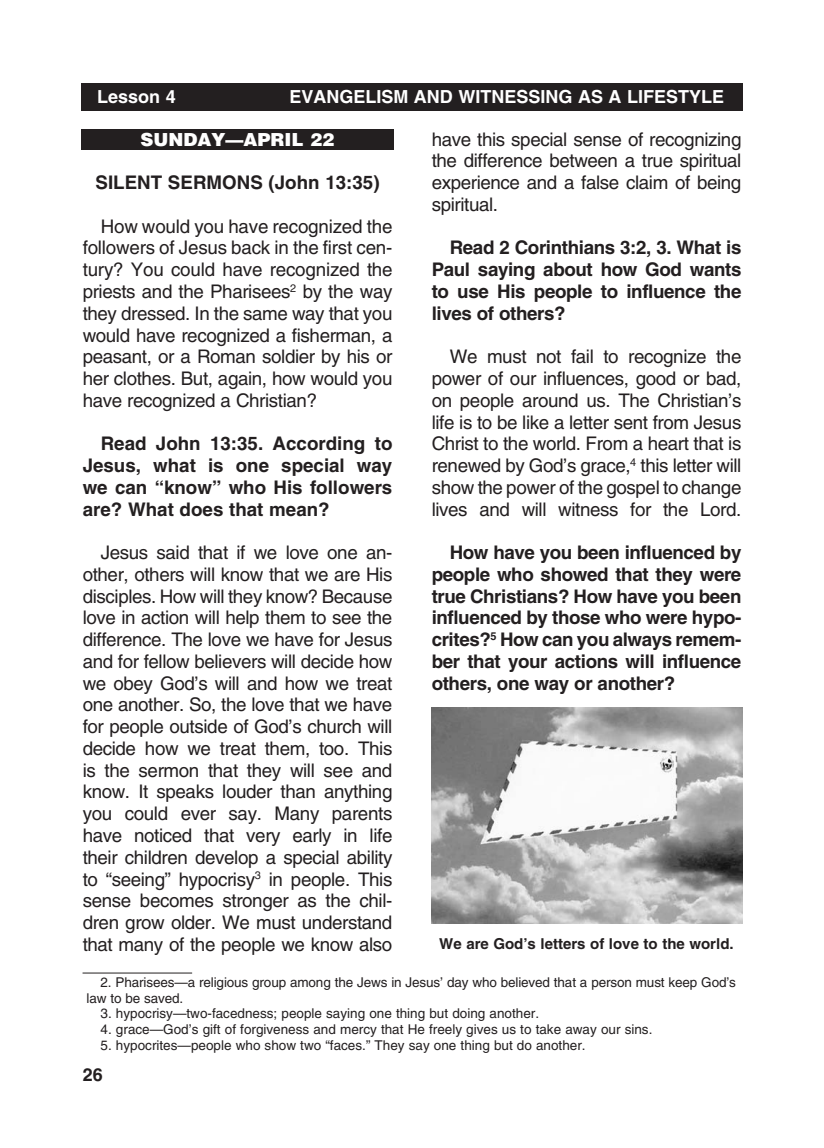
<style>
.page{position:relative;width:824px;height:1148px;background:#fff}
.page>*{position:absolute;margin:0;border:0;box-sizing:border-box;transform-origin:0 0}
._1-Body{font:18.75px/21.8px "Helvetica";letter-spacing:-.02em;color:#231f20;text-align:justify}
._2-Body_bold{font:700 18.75px/21.8px "Helvetica";letter-spacing:-.02em;color:#231f20;text-align:justify}
._5-subheads{font:700 18.75px "Helvetica";color:#231f20}
.t1{font:700 18px "Helvetica";color:#fff}
.t2{font:900 18px "Helvetica";color:#fff}
.t3{font:700 18px "Helvetica";color:#231f20}
._8-captions{font:700 15px "Helvetica";color:#231f20}
._7-footnotes{font:13.5px "Helvetica";color:#231f20}
._6-Footnotes_rule{font:13.5px "Helvetica";letter-spacing:-.01em;color:#231f20}
</style>
<div class="page">
<div style="left:81px;top:84px;width:661px;height:27px;background:#231f20"></div>
<div style="left:81px;top:130px;width:313px;height:20px;background:#231f20"></div>
<hr style="left:82px;top:972px;width:110px;height:1px;background:#231f20">
<img style="left:431px;top:707px;width:311px;height:216px">
<p class="t1" style="left:97px;top:86px;width:80px">Lesson 4</p>
<p class="t1" style="left:289px;top:86px;width:25px">Evangelism</p>
<p class="t1" style="left:414px;top:86px;width:14px">and</p>
<p class="t1" style="left:458px;top:86px;width:29px">Witnessing</p>
<p class="t1" style="left:578px;top:86px;width:72px">as a Lifestyle</p>
<p class="t2" style="left:140px;top:128px;width:195px">SUNDAY—APRIL 22</p>
<p class="_5-subheads" style="left:95px;top:171px;width:285px">SILENT SERMONS (John 13:35)</p>
<p class="_1-Body" style="left:83px;top:215px;width:311px;text-indent:18px">How would you have recognized the followers of Jesus back in the first cen&shy;tury? You could have recognized the priests and the Pharisees<sup>2</sup> by the way they dressed. In the same way that you would have recognized a fisherman, a peasant, or a Roman soldier by his or her clothes. But, again, how would you have recognized a Christian?</p>
<p class="_2-Body_bold" style="left:83px;top:432px;width:311px;text-indent:18px">Read John 13:35. According to Jesus, what is one special way we can “know” who His followers are? What does that mean?</p>
<p class="_1-Body" style="left:83px;top:541px;width:311px;text-indent:18px">Jesus said that if we love one an&shy;other, others will know that we are His disciples. How will they know? Because love in action will help them to see the difference. The love we have for Jesus and for fellow believers will decide how we obey God’s will and how we treat one another. So, the love that we have for people outside of God’s church will decide how we treat them, too. This is the sermon that they will see and know. It speaks louder than anything you could ever say. Many parents have noticed that very early in life their children develop a special ability to “seeing” hypocrisy<sup>3</sup> in people. This sense becomes stronger as the chil&shy;dren grow older. We must understand that many of the people we know also</p>
<p class="_1-Body" style="left:431px;top:128px;width:311px">have this special sense of recognizing the difference between a true spiritual experience and a false claim of being spiritual.</p>
<p class="_2-Body_bold" style="left:431px;top:237px;width:311px;text-indent:18px">Read 2 Corinthians 3:2, 3. What is Paul saying about how God wants to use His people to influence the lives of others?</p>
<p class="_1-Body" style="left:431px;top:346px;width:311px;text-indent:18px">We must not fail to recognize the power of our influences, good or bad, on people around us. The Christian’s life is to be like a letter sent from Jesus Christ to the world. From a heart that is renewed by God’s grace,<sup>4</sup> this letter will show the power of the gospel to change lives and will witness for the Lord.</p>
<p class="_2-Body_bold" style="left:431px;top:541px;width:311px;text-indent:18px">How have you been influenced by people who showed that they were true Christians? How have you been influenced by those who were hypo&shy;crites?<sup>5</sup> How can you always remem&shy;ber that your actions will influence others, one way or another?</p>
<p class="_8-captions" style="left:439px;top:935px;width:296px">We are God’s letters of love to the world.</p>
<p class="_6-Footnotes_rule" style="left:101px;top:974px;width:637px">2. Pharisees—a religious group among the Jews in Jesus’ day who believed that a person must keep God’s</p>
<p class="_7-footnotes" style="left:86px;top:990px;width:96px">law to be saved.</p>
<p class="_7-footnotes" style="left:101px;top:1005px;width:437px">3. hypocrisy—two-facedness; people saying one thing but doing another.</p>
<p class="_7-footnotes" style="left:101px;top:1021px;width:551px">4. grace—God’s gift of forgiveness and mercy that He freely gives us to take away our sins.</p>
<p class="_7-footnotes" style="left:101px;top:1037px;width:484px">5. hypocrites—people who show two “faces. ” They say one thing but do another.</p>
<p class="t3" style="left:83px;top:1063px;width:22px">26</p>
</div>
